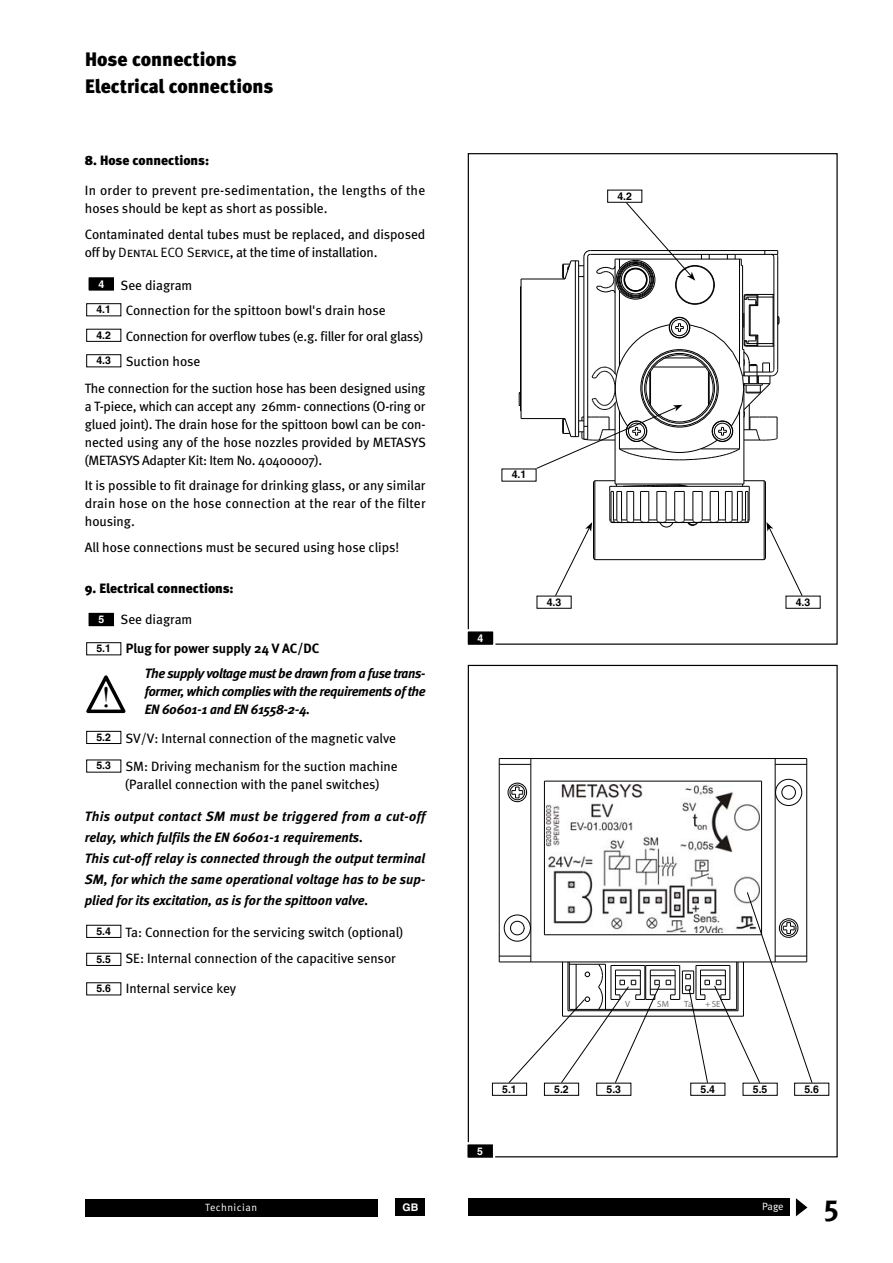
<style>
.page{position:relative;width:893px;height:1263px;background:#fff}
.page>*{position:absolute;margin:0;border:0;box-sizing:border-box;transform-origin:0 0}
.t1{font:29.4px "Times";color:#000}
.t2{font:900 19.5px/27px "Meta";color:#000}
.t3{font:13.5px/18px "Meta";color:#000}
.t4{font:italic 700 13.5px/21px "Meta";color:#000;text-align:justify}
.t5{font:900 13.5px "Meta";color:#000}
.t6{font:700 13.5px/28.5px "Meta";color:#000}
.t7{font:700 10.5px "Helvetica";color:#000}
.t8{font:10.5px "Meta Normal";letter-spacing:.04em;color:#fff}
.t9{font:700 10.5px "Helvetica";color:#fff}
.t10{font:9px "Myriad";color:#707173}
.s1{font-family:"Meta Normal Caps"}
.s2{font-family:"Helvetica";font-size:10.5px;color:#fff}
.s3{font-weight:400}
.s4{font-family:"Helvetica";font-size:10.5px}
.s5{font-family:"Helvetica";font-weight:700;font-size:10.5px}
</style>
<div class="page">
<div style="left:510px;top:785px;width:15px;height:15px;border:1px solid #000;border-radius:50%"></div>
<hr style="left:499px;top:758px;width:1px;height:204px;background:#000">
<hr style="left:531px;top:758px;width:1px;height:204px;background:#000">
<hr style="left:544px;top:781px;width:1px;height:154px;background:#000">
<hr style="left:499px;top:962px;width:308px;height:1px;background:#000">
<hr style="left:499px;top:956px;width:32px;height:1px;background:#000">
<hr style="left:761px;top:781px;width:1px;height:154px;background:#000">
<svg style="left:512px;top:787px;width:11px;height:12px"></svg>
<hr style="left:544px;top:781px;width:217px;height:1px;background:#000">
<hr style="left:775px;top:758px;width:1px;height:204px;background:#000">
<hr style="left:775px;top:764px;width:32px;height:1px;background:#000">
<hr style="left:499px;top:764px;width:32px;height:1px;background:#000">
<hr style="left:499px;top:758px;width:308px;height:1px;background:#000">
<hr style="left:806px;top:758px;width:1px;height:204px;background:#000">
<div style="left:508px;top:783px;width:19px;height:19px;border:1px solid #000;border-radius:50%"></div>
<div style="left:782px;top:785px;width:14px;height:14px;border:1px solid #000;border-radius:50%"></div>
<div style="left:775px;top:779px;width:27px;height:27px;border:1px solid #000;border-radius:50%"></div>
<div style="left:504px;top:915px;width:27px;height:26px;border:1px solid #000;border-radius:50%"></div>
<hr style="left:520px;top:287px;width:1px;height:124px;background:#000">
<hr style="left:521px;top:279px;width:1px;height:140px;background:#000">
<hr style="left:615px;top:403px;width:1px;height:81px;background:#000">
<hr style="left:521px;top:418px;width:44px;height:1px;background:#000">
<svg style="left:519px;top:393px;width:2px;height:18px"></svg>
<hr style="left:744px;top:384px;width:1px;height:100px;background:#000">
<hr style="left:521px;top:279px;width:44px;height:1px;background:#000">
<div style="left:467px;top:630px;width:27px;height:16px;background:#000"></div>
<div style="left:465px;top:629px;width:30px;height:18px;border:2px solid #fff"></div>
<div style="left:466px;top:1143px;width:28px;height:16px;background:#000"></div>
<div style="left:465px;top:1142px;width:30px;height:18px;border:2px solid #fff"></div>
<div style="left:492px;top:1083px;width:35px;height:13px;border:1px solid #000"></div>
<div style="left:544px;top:1083px;width:35px;height:13px;border:1px solid #000"></div>
<div style="left:596px;top:1083px;width:35px;height:13px;border:1px solid #000"></div>
<div style="left:690px;top:1083px;width:35px;height:13px;border:1px solid #000"></div>
<div style="left:743px;top:1083px;width:35px;height:13px;border:1px solid #000"></div>
<div style="left:794px;top:1083px;width:35px;height:13px;border:1px solid #000"></div>
<div style="left:786px;top:596px;width:34px;height:13px;border:1px solid #000"></div>
<div style="left:537px;top:596px;width:35px;height:13px;border:1px solid #000"></div>
<svg style="left:536px;top:202px;width:244px;height:267px"></svg>
<svg style="left:555px;top:480px;width:248px;height:116px"></svg>
<img style="left:546px;top:784px;width:213px;height:108px">
<svg style="left:508px;top:892px;width:304px;height:191px"></svg>
<div style="left:469px;top:1199px;width:321px;height:17px;background:#000"></div>
<div style="left:396px;top:1199px;width:29px;height:17px;background:#000"></div>
<svg style="left:796px;top:1198px;width:11px;height:18px"></svg>
<div style="left:85px;top:1199px;width:292px;height:17px;background:#000"></div>
<div style="left:87px;top:276px;width:28px;height:16px;background:#000"></div>
<div style="left:86px;top:275px;width:30px;height:18px;border:2px solid #fff"></div>
<div style="left:86px;top:303px;width:35px;height:13px;border:1px solid #000"></div>
<div style="left:86px;top:329px;width:35px;height:13px;border:1px solid #000"></div>
<div style="left:86px;top:354px;width:35px;height:13px;border:1px solid #000"></div>
<div style="left:87px;top:612px;width:28px;height:15px;background:#000"></div>
<div style="left:86px;top:611px;width:30px;height:17px;border:2px solid #fff"></div>
<div style="left:86px;top:642px;width:35px;height:13px;border:1px solid #000"></div>
<div style="left:86px;top:731px;width:35px;height:13px;border:1px solid #000"></div>
<div style="left:86px;top:925px;width:35px;height:13px;border:1px solid #000"></div>
<div style="left:86px;top:953px;width:35px;height:13px;border:1px solid #000"></div>
<svg style="left:86px;top:675px;width:40px;height:39px"></svg>
<h2 class="t2" style="left:85px;top:46px;width:190px">Hose connections<br>Electrical connections</h2>
<p class="t5" style="left:85px;top:152px;width:126px">8. Hose connections:</p>
<p class="t3" style="left:85px;top:181px;width:342px">In order to prevent pre-sedimentation, the lengths of the hoses should be kept as short as possible.</p>
<p class="t3" style="left:85px;top:225px;width:342px">Contaminated dental tubes must be replaced, and disposed off by <span class="s1">Dental ECO Service</span>, at the time of installation.</p>
<p class="t3" style="left:98px;top:276px;width:95px"><sup>4</sup> See diagram</p>
<p class="t3" style="left:96px;top:301px;width:291px"><sup>4.1</sup> Connection for the spittoon bowl's drain hose</p>
<p class="t3" style="left:96px;top:327px;width:328px"><sup>4.2</sup> Connection for overflow tubes (e.g. filler for oral glass)</p>
<p class="t3" style="left:96px;top:352px;width:105px"><sup>4.3</sup> Suction hose</p>
<p class="t3" style="left:85px;top:379px;width:342px">The connection for the suction hose has been designed using</p>
<p class="t3" style="left:85px;top:397px;width:343px;text-align:justify">a T-piece, which can accept any 26mm- connections (O-ring or glued joint). The drain hose for the spittoon bowl can be con&shy;nected using any of the hose nozzles provided by METASYS (METASYS Adapter Kit: Item No. 40400007).</p>
<p class="t3" style="left:85px;top:476px;width:342px;text-align:justify">It is possible to fit drainage for drinking glass, or any similar drain hose on the hose connection at the rear of the filter housing.</p>
<p class="t3" style="left:85px;top:538px;width:316px">All hose connections must be secured using hose clips!</p>
<p class="t5" style="left:85px;top:581px;width:150px">9. Electrical connections:</p>
<p class="t6" style="left:96px;top:605px;width:224px"><span class="s2">5</span> <span class="s3">See diagram<br></span><span class="s4">5.1</span> Plug for power supply 24 V AC/DC</p>
<p class="t4" style="left:145px;top:664px;width:282px;line-height:18px">The supply voltage must be drawn from a fuse trans&shy;former, which complies with the requirements of the EN 60601-1 and EN 61558-2-4.</p>
<p class="t3" style="left:96px;top:723px;width:303px;line-height:28.7px"><sup>5.2</sup> SV/V: Internal connection of the magnetic valve<br><sup>5.3</sup> SM: Driving mechanism for the suction machine</p>
<p class="t3" style="left:125px;top:775px;width:256px">(Parallel connection with the panel switches)</p>
<p class="t4" style="left:85px;top:805px;width:342px;text-align:left">This output contact SM must be triggered from a cut-off relay, which fulfils the EN 60601-1 requirements.<br>This cut-off relay is connected through the output terminal SM, for which the same operational voltage has to be sup&shy;plied for its excitation, as is for the spittoon valve.</p>
<p class="t3" style="left:96px;top:918px;width:308px;line-height:26.5px"><sup>5.4</sup> Ta: Connection for the servicing switch (optional)<br><span class="s5">5.5</span> SE: Internal connection of the capacitive sensor</p>
<p class="t3" style="left:96px;top:979px;width:141px"><span class="s5">5.6</span> Internal service key</p>
<h1 class="t1" style="left:101px;top:680px;width:11px">!</h1>
<p class="t7" style="left:617px;top:189px;width:16px">4.2</p>
<p class="t7" style="left:512px;top:468px;width:16px">4.1</p>
<p class="t9" style="left:478px;top:631px;width:7px">4</p>
<p class="t7" style="left:547px;top:595px;width:16px">4.3</p>
<p class="t7" style="left:796px;top:595px;width:16px">4.3</p>
<p class="t10" style="left:625px;top:999px;width:7px">V</p>
<p class="t10" style="left:657px;top:999px;width:13px">SM</p>
<p class="t10" style="left:684px;top:999px;width:10px">Ta</p>
<p class="t10" style="left:705px;top:999px;width:17px">+ SE</p>
<p class="t7" style="left:502px;top:1082px;width:16px">5.1</p>
<p class="t7" style="left:554px;top:1082px;width:16px">5.2</p>
<p class="t7" style="left:606px;top:1082px;width:16px">5.3</p>
<p class="t7" style="left:701px;top:1082px;width:16px">5.4</p>
<p class="t7" style="left:753px;top:1082px;width:16px">5.5</p>
<p class="t7" style="left:804px;top:1082px;width:16px">5.6</p>
<p class="t9" style="left:477px;top:1144px;width:7px">5</p>
<p class="t8" style="left:205px;top:1201px;width:53px">Technician</p>
<p class="t9" style="left:403px;top:1200px;width:17px">GB</p>
<p class="t8" style="left:762px;top:1200px;width:23px">Page</p>
</div>
